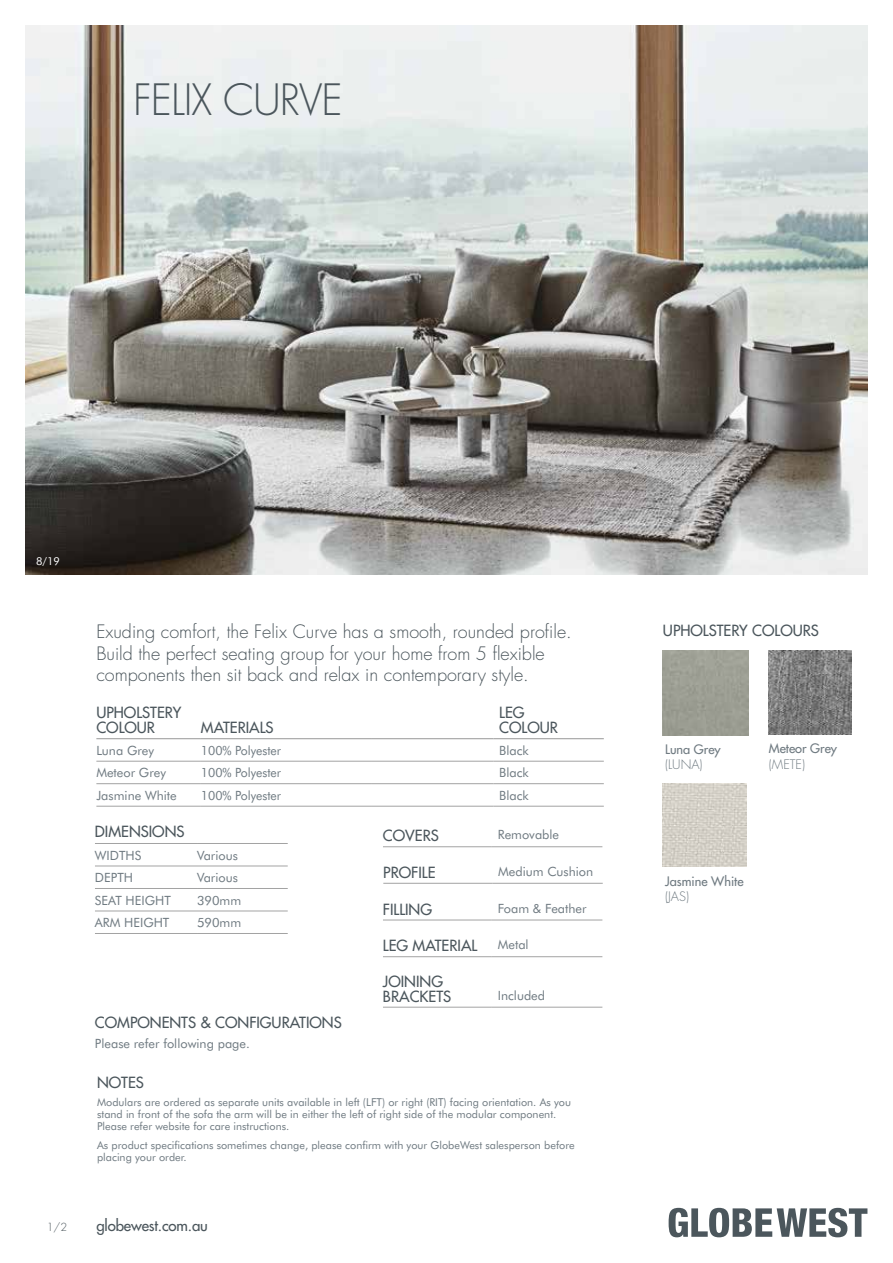
<style>
.page{position:relative;width:893px;height:1263px;background:#fff}
.page>*{position:absolute;margin:0;border:0;box-sizing:border-box;transform-origin:0 0}
.t1{font:300 42px "Futura";letter-spacing:-.025em;color:#4b565c}
.t2{font:300 18px/21.6px "Futura";color:#4b565c}
.t3{font:15px/15px "Futura";color:#4b565c}
.t4{font:12.75px "Futura BT";color:#6f7a81}
.t5{font:12.75px "Futura BT";color:#6f7a81;scale:.96 1}
.t6{font:12.75px "Futura";color:#6f7a81}
.t7{font:300 12.75px "Futura";color:#6f7a81}
.t8{font:10.8px/12.3px "Futura BT";color:#6f7a81}
.t9{font:10.8px "Futura BT";color:#fff}
.t10{font:300 10.8px "Futura";color:#4b565c}
</style>
<div class="page">
<svg style="left:669px;top:1208px;width:198px;height:29px"></svg>
<hr style="left:383px;top:883px;width:109px;height:1px;background:#a3a3a3">
<hr style="left:492px;top:883px;width:111px;height:1px;background:#a3a3a3">
<img style="left:26px;top:26px;width:841px;height:548px">
<hr style="left:96px;top:806px;width:105px;height:1px;background:#a3a3a3">
<hr style="left:201px;top:806px;width:170px;height:1px;background:#a3a3a3">
<hr style="left:371px;top:806px;width:122px;height:1px;background:#a3a3a3">
<hr style="left:493px;top:806px;width:111px;height:1px;background:#a3a3a3">
<hr style="left:96px;top:761px;width:105px;height:1px;background:#a3a3a3">
<hr style="left:201px;top:761px;width:170px;height:1px;background:#a3a3a3">
<hr style="left:371px;top:761px;width:122px;height:1px;background:#a3a3a3">
<hr style="left:493px;top:761px;width:111px;height:1px;background:#a3a3a3">
<hr style="left:96px;top:783px;width:105px;height:1px;background:#a3a3a3">
<hr style="left:201px;top:783px;width:170px;height:1px;background:#a3a3a3">
<hr style="left:371px;top:783px;width:122px;height:1px;background:#a3a3a3">
<hr style="left:493px;top:783px;width:111px;height:1px;background:#a3a3a3">
<hr style="left:96px;top:738px;width:105px;height:1px;background:#a3a3a3">
<hr style="left:201px;top:738px;width:170px;height:1px;background:#a3a3a3">
<hr style="left:371px;top:738px;width:122px;height:1px;background:#a3a3a3">
<hr style="left:493px;top:738px;width:111px;height:1px;background:#a3a3a3">
<hr style="left:95px;top:843px;width:102px;height:1px;background:#a3a3a3">
<hr style="left:197px;top:843px;width:91px;height:1px;background:#a3a3a3">
<hr style="left:95px;top:933px;width:102px;height:1px;background:#a3a3a3">
<hr style="left:197px;top:933px;width:91px;height:1px;background:#a3a3a3">
<hr style="left:95px;top:866px;width:102px;height:1px;background:#a3a3a3">
<hr style="left:197px;top:866px;width:91px;height:1px;background:#a3a3a3">
<hr style="left:95px;top:888px;width:102px;height:1px;background:#a3a3a3">
<hr style="left:197px;top:888px;width:91px;height:1px;background:#a3a3a3">
<hr style="left:95px;top:911px;width:102px;height:1px;background:#a3a3a3">
<hr style="left:197px;top:911px;width:91px;height:1px;background:#a3a3a3">
<hr style="left:383px;top:846px;width:109px;height:1px;background:#a3a3a3">
<hr style="left:492px;top:846px;width:110px;height:1px;background:#a3a3a3">
<hr style="left:383px;top:919px;width:109px;height:1px;background:#a3a3a3">
<hr style="left:492px;top:919px;width:110px;height:1px;background:#a3a3a3">
<hr style="left:383px;top:956px;width:109px;height:1px;background:#a3a3a3">
<hr style="left:492px;top:956px;width:110px;height:1px;background:#a3a3a3">
<hr style="left:383px;top:1007px;width:109px;height:1px;background:#a3a3a3">
<hr style="left:492px;top:1007px;width:110px;height:1px;background:#a3a3a3">
<img style="left:768px;top:651px;width:84px;height:83px">
<img style="left:663px;top:783px;width:83px;height:84px">
<h1 class="t1" style="left:133px;top:73px;width:211px">FELIX CURVE</h1>
<p class="t9" style="left:36px;top:554px;width:25px">8/19</p>
<h2 class="t2" style="left:96px;top:621px;width:477px">Exuding comfort, the Felix Curve has a smooth, rounded profile.</h2>
<h3 class="t3" style="left:663px;top:623px;width:158px">UPHOLSTERY COLOURS</h3>
<h2 class="t2" style="left:96px;top:642px;width:450px">Build the perfect seating group for your home from 5 flexible components then sit back and relax in contemporary style.</h2>
<h3 class="t3" style="left:96px;top:705px;width:86px">UPHOLSTERY<br>COLOUR</h3>
<h3 class="t3" style="left:201px;top:720px;width:74px">MATERIALS</h3>
<h3 class="t3" style="left:499px;top:705px;width:60px">LEG<br>COLOUR</h3>
<p class="t4" style="left:96px;top:742px;width:59px">Luna Grey</p>
<p class="t5" style="left:201px;top:742px;width:85px">100% Polyester</p>
<p class="t4" style="left:499px;top:742px;width:31px">Black</p>
<p class="t4" style="left:96px;top:765px;width:71px">Meteor Grey</p>
<p class="t5" style="left:201px;top:765px;width:85px">100% Polyester</p>
<p class="t4" style="left:499px;top:765px;width:31px">Black</p>
<p class="t4" style="left:96px;top:787px;width:82px">Jasmine White</p>
<p class="t5" style="left:201px;top:787px;width:85px">100% Polyester</p>
<p class="t4" style="left:499px;top:787px;width:31px">Black</p>
<h3 class="t3" style="left:95px;top:824px;width:91px">DIMENSIONS</h3>
<p class="t4" style="left:95px;top:847px;width:48px">WIDTHS</p>
<p class="t4" style="left:197px;top:847px;width:42px">Various</p>
<p class="t4" style="left:95px;top:870px;width:40px">DEPTH</p>
<p class="t4" style="left:197px;top:870px;width:42px">Various</p>
<p class="t4" style="left:95px;top:892px;width:77px">SEAT HEIGHT</p>
<p class="t4" style="left:197px;top:892px;width:46px">390mm</p>
<p class="t4" style="left:95px;top:915px;width:76px">ARM HEIGHT</p>
<p class="t4" style="left:197px;top:915px;width:46px">590mm</p>
<h3 class="t3" style="left:95px;top:1014px;width:248px">COMPONENTS &amp; CONFIGURATIONS</h3>
<p class="t4" style="left:95px;top:1036px;width:156px">Please refer following page.</p>
<h3 class="t3" style="left:383px;top:828px;width:57px">COVERS</h3>
<p class="t4" style="left:498px;top:827px;width:63px">Removable</p>
<h3 class="t3" style="left:383px;top:865px;width:54px">PROFILE</h3>
<p class="t4" style="left:498px;top:863px;width:97px">Medium Cushion</p>
<h3 class="t3" style="left:383px;top:901px;width:51px">FILLING</h3>
<p class="t4" style="left:498px;top:900px;width:90px">Foam &amp; Feather</p>
<h3 class="t3" style="left:383px;top:938px;width:96px">LEG MATERIAL</h3>
<p class="t4" style="left:498px;top:937px;width:32px">Metal</p>
<h3 class="t3" style="left:383px;top:974px;width:70px">JOINING<br>BRACKETS</h3>
<p class="t4" style="left:498px;top:988px;width:49px">Included</p>
<h3 class="t3" style="left:97px;top:1075px;width:48px">NOTES</h3>
<p class="t8" style="left:97px;top:1095px;width:475px">Modulars are ordered as separate units available in left (LFT) or right (RIT) facing orientation. As you stand in front of the sofa the arm will be in either the left of right side of the modular component.<br>Please refer website for care instructions.</p>
<p class="t8" style="left:97px;top:1139px;width:479px">As product specifications sometimes change, please confirm with your GlobeWest salesperson before placing your order.</p>
<p class="t6" style="left:665px;top:741px;width:57px">Luna Grey</p>
<p class="t7" style="left:665px;top:756px;width:39px">(LUNA)</p>
<p class="t6" style="left:769px;top:740px;width:70px">Meteor Grey</p>
<p class="t7" style="left:769px;top:756px;width:38px">(METE)</p>
<p class="t6" style="left:665px;top:873px;width:80px">Jasmine White</p>
<p class="t7" style="left:665px;top:888px;width:26px">(JAS)</p>
<p class="t10" style="left:47px;top:1220px;width:22px">1/2</p>
<h3 class="t3" style="left:96px;top:1217px;width:113px">globewest.com.au</h3>
</div>
